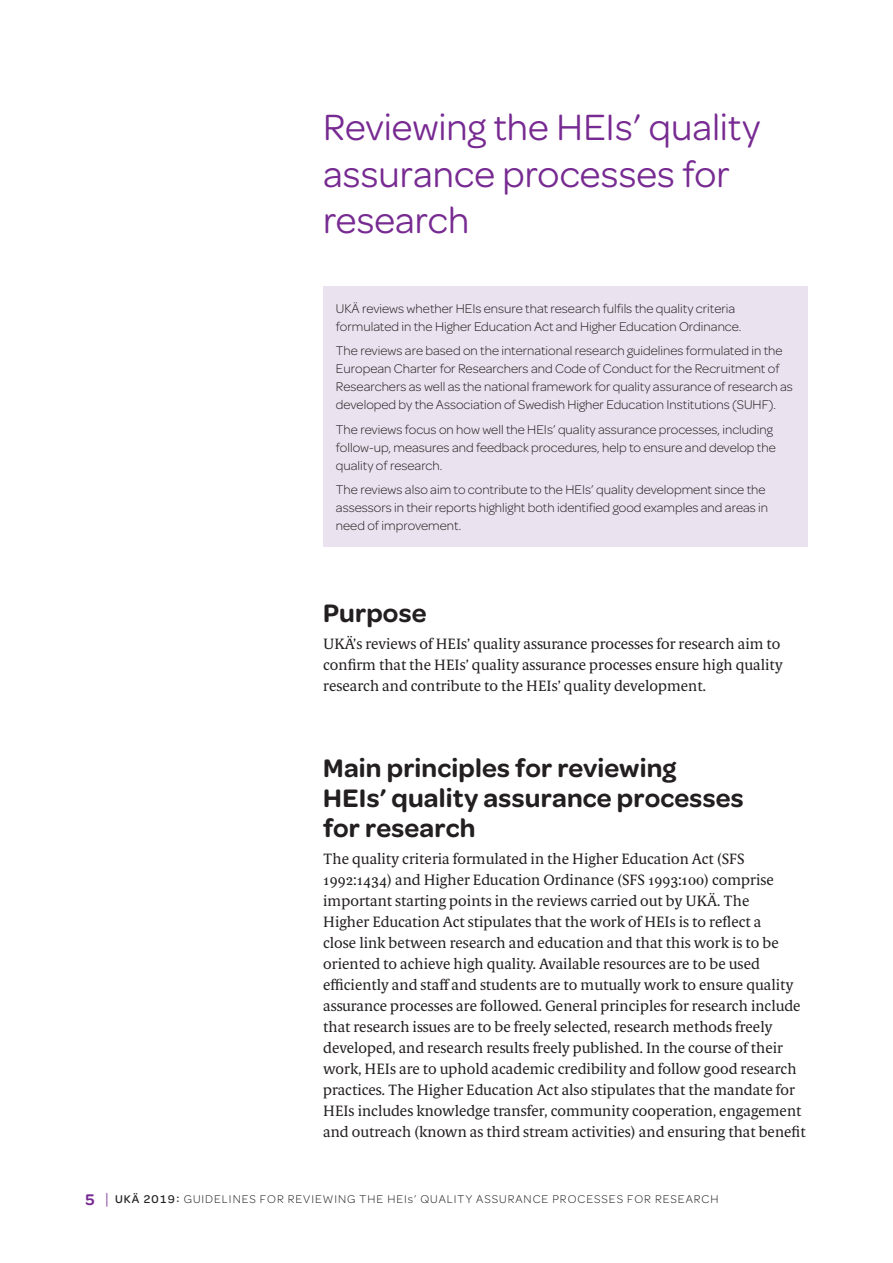
<style>
.page{position:relative;width:893px;height:1263px;background:#fff}
.page>*{position:absolute;margin:0;border:0;box-sizing:border-box;transform-origin:0 0}
.Rubrik_1_ID{font:39px/46.5px "Omnes";color:#772a91}
.Rubrik_2_ID{font:600 27px/30px "Omnes";letter-spacing:.005em;color:#231f20}
.Brödtext_ID{font:15px/21px "Berlingske Serif Tx";color:#231f20}
.Faktaruta_lila_ID{font:300 13.5px/18px "Omnes";color:#231f20}
.t1{font:300 12px "Omnes";letter-spacing:.08em;color:#231f20}
.s1{font-weight:600;font-size:16.5px;color:#772a91}
.s2{font-size:16.5px;color:#772a91}
.s3{font-weight:500}
</style>
<div class="page">
<div style="left:323px;top:287px;width:485px;height:61px;background:#eae2ef"></div>
<div style="left:323px;top:329px;width:485px;height:97px;background:#eae2ef"></div>
<div style="left:323px;top:407px;width:485px;height:80px;background:#eae2ef"></div>
<div style="left:323px;top:468px;width:485px;height:79px;background:#eae2ef"></div>
<p class="Rubrik_1_ID" style="left:323px;top:102px;width:439px">Reviewing the HEIs’ quality assurance processes for research</p>
<p class="Faktaruta_lila_ID" style="left:336px;top:299px;width:407px">UKÄ reviews whether HEIs ensure that research fulfils the quality criteria formulated in the Higher Education Act and Higher Education Ordinance.</p>
<p class="Faktaruta_lila_ID" style="left:336px;top:342px;width:458px">The reviews are based on the international research guidelines formulated in the European Charter for Researchers and Code of Conduct for the Recruitment of Researchers as well as the national framework for quality assurance of research as developed by the Association of Swedish Higher Education Institutions (SUHF).</p>
<p class="Faktaruta_lila_ID" style="left:336px;top:420px;width:441px">The reviews focus on how well the HEIs’ quality assurance processes, including follow-up, measures and feedback procedures, help to ensure and develop the quality of research.</p>
<p class="Faktaruta_lila_ID" style="left:336px;top:480px;width:434px">The reviews also aim to contribute to the HEIs’ quality development since the assessors in their reports highlight both identified good examples and areas in need of improvement.</p>
<p class="Rubrik_2_ID" style="left:323px;top:596px;width:105px">Purpose</p>
<p class="Brödtext_ID" style="left:323px;top:633px;width:461px">UKÄ’s reviews of HEIs’ quality assurance processes for research aim to confirm that the HEIs’ quality assurance processes ensure high quality research and contribute to the HEIs’ quality development.</p>
<p class="Rubrik_2_ID" style="left:323px;top:751px;width:422px">Main principles for reviewing<br>HEIs’ quality assurance processes for research</p>
<p class="Brödtext_ID" style="left:323px;top:848px;width:484px">The quality criteria formulated in the Higher Education Act (SFS 1992:1434) and Higher Education Ordinance (SFS 1993:100) comprise important starting points in the reviews carried out by UKÄ. The<br>Higher Education Act stipulates that the work of HEIs is to reflect a<br>close link between research and education and that this work is to be oriented to achieve high quality. Available resources are to be used efficiently and staff and students are to mutually work to ensure quality assurance processes are followed. General principles for research include that research issues are to be freely selected, research methods freely developed, and research results freely published. In the course of their work, HEIs are to uphold academic credibility and follow good research practices. The Higher Education Act also stipulates that the mandate for HEIs includes knowledge transfer, community cooperation, engagement and outreach (known as third stream activities) and ensuring that benefit</p>
<p class="t1" style="left:85px;top:1191px;width:635px"><span class="s1">5</span> <span class="s2">|</span> <span class="s3">UKÄ 2019:</span> GUIDELINES FOR REVIEWING THE HEIs’ QUALITY ASSURANCE PROCESSES FOR RESEARCH</p>
</div>
